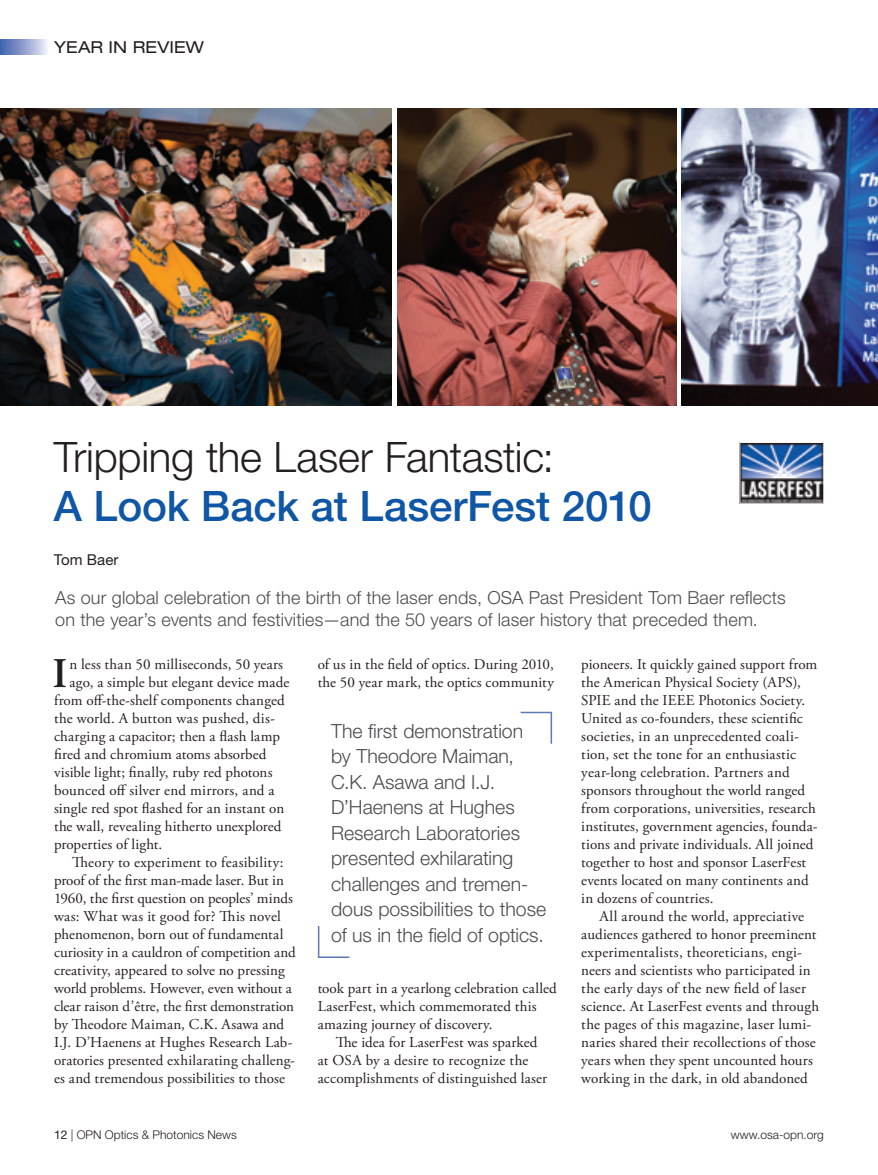
<style>
.page{position:relative;width:878px;height:1175px;background:#fff}
.page>*{position:absolute;margin:0;border:0;box-sizing:border-box;transform-origin:0 0}
.t1{font:600 42.15px "Adobe Garamond Pro";color:#231f20}
.t2{font:300 42px "Helvetica Neue LT Std";letter-spacing:-.005em;color:#231f20}
.t3{font:500 42px "Helvetica Neue LT Std";letter-spacing:-.005em;color:#1056a6}
.t4{font:300 19.5px/25.5px "Helvetica Neue LT Std";color:#4b4c4d}
.t5{font:300 18px/21.6px "Helvetica Neue LT Std";letter-spacing:.01em;color:#4b4c4d}
.t6{font:expanded 16.5px "Helvetica Neue LT Std";letter-spacing:.005em;color:#231f20}
.t7{font:15px/18px "Adobe Garamond Pro";letter-spacing:.005em;color:#231f20}
.t8{font:15px "Adobe Garamond Pro";letter-spacing:-.015em;color:#231f20}
.t9{font:15px "Helvetica Neue LT Std";letter-spacing:.005em;color:#231f20}
.t10{font:300 12px "Helvetica Neue LT Std";color:#231f20}
.s1{font-weight:400}
</style>
<div class="page">
<svg style="left:0;top:39px;width:47px;height:15px"></svg>
<img style="left:681px;top:108px;width:197px;height:297px">
<hr style="left:550px;top:712px;width:2px;height:31px;background:#5e78ba">
<hr style="left:520px;top:711px;width:32px;height:2px;background:#5e78ba">
<hr style="left:318px;top:926px;width:1px;height:31px;background:#5e78ba">
<hr style="left:318px;top:956px;width:31px;height:2px;background:#5e78ba">
<img style="left:0;top:108px;width:392px;height:297px">
<img style="left:397px;top:108px;width:279px;height:297px">
<img style="left:741px;top:444px;width:80px;height:57px">
<p class="t6" style="left:54px;top:37px;width:151px">YEAR IN REVIEW</p>
<h2 class="t2" style="left:54px;top:431px;width:502px">Tripping the Laser Fantastic:</h2>
<h2 class="t3" style="left:54px;top:481px;width:599px">A Look Back at LaserFest 2010</h2>
<p class="t9" style="left:54px;top:550px;width:66px">Tom Baer</p>
<p class="t5" style="left:55px;top:586px;width:732px">As our global celebration of the birth of the laser ends, OSA Past President Tom Baer reflects on the year’s events and festivities—and the 50 years of laser history that preceded them.</p>
<h1 class="t1" style="left:52px;top:649px;width:16px">I</h1>
<p class="t7" style="left:69px;top:655px;width:215px">n less than 50 milliseconds, 50 years</p>
<p class="t7" style="left:69px;top:673px;width:221px">ago, a simple but elegant device made</p>
<p class="t7" style="left:54px;top:691px;width:232px">from off-the-shelf components changed</p>
<p class="t7" style="left:54px;top:709px;width:222px">the world. A button was pushed, dis-</p>
<p class="t7" style="left:54px;top:727px;width:227px">charging a capacitor; then a flash lamp</p>
<p class="t7" style="left:54px;top:745px;width:214px">fired and chromium atoms absorbed</p>
<p class="t7" style="left:54px;top:763px;width:220px">visible light; finally, ruby red photons</p>
<p class="t7" style="left:54px;top:781px;width:222px">bounced off silver end mirrors, and a</p>
<p class="t7" style="left:54px;top:799px;width:232px">single red spot flashed for an instant on</p>
<p class="t7" style="left:54px;top:817px;width:229px">the wall, revealing hitherto unexplored</p>
<p class="t7" style="left:54px;top:835px;width:110px">properties of light.</p>
<p class="t7" style="left:72px;top:853px;width:213px">Theory to experiment to feasibility:</p>
<p class="t7" style="left:54px;top:871px;width:231px">proof of the first man-made laser. But in</p>
<p class="t7" style="left:54px;top:889px;width:240px">1960, the first question on peoples’ minds</p>
<p class="t7" style="left:54px;top:907px;width:228px">was: What was it good for? This novel</p>
<p class="t7" style="left:54px;top:925px;width:231px">phenomenon, born out of fundamental</p>
<p class="t7" style="left:54px;top:943px;width:243px">curiosity in a cauldron of competition and</p>
<p class="t7" style="left:54px;top:961px;width:232px">creativity, appeared to solve no pressing</p>
<p class="t8" style="left:54px;top:979px;width:239px">world problems. However, even without a</p>
<p class="t7" style="left:54px;top:997px;width:241px">clear raison d’être, the first demonstration</p>
<p class="t7" style="left:54px;top:1015px;width:232px">by Theodore Maiman, C.K. Asawa and</p>
<p class="t7" style="left:54px;top:1033px;width:240px">I.J. D’Haenens at Hughes Research Lab-</p>
<p class="t7" style="left:54px;top:1051px;width:242px">oratories presented exhilarating challeng-</p>
<p class="t7" style="left:54px;top:1069px;width:232px">es and tremendous possibilities to those</p>
<p class="t10" style="left:54px;top:1126px;width:184px"><span class="s1">12</span> | OPN Optics &amp; Photonics News</p>
<p class="t7" style="left:317px;top:655px;width:238px">of us in the field of optics. During 2010, the 50 year mark, the optics community</p>
<h3 class="t4" style="left:331px;top:717px;width:216px">The first demonstration by Theodore Maiman,<br>C.K. Asawa and I.J.<br>D’Haenens at Hughes<br>Research Laboratories presented exhilarating challenges and tremen&shy;dous possibilities to those of us in the field of optics.</h3>
<p class="t7" style="left:317px;top:979px;width:240px">took part in a yearlong celebration called<br>LaserFest, which commemorated this amazing journey of discovery.</p>
<p class="t7" style="left:317px;top:1033px;width:231px;text-indent:18px">The idea for LaserFest was sparked at OSA by a desire to recognize the accomplishments of distinguished laser</p>
<p class="t7" style="left:581px;top:655px;width:238px">pioneers. It quickly gained support from the American Physical Society (APS), SPIE and the IEEE Photonics Society.<br>United as co-founders, these scientific societies, in an unprecedented coali&shy;tion, set the tone for an enthusiastic year-long celebration. Partners and sponsors throughout the world ranged from corporations, universities, research institutes, government agencies, founda&shy;tions and private individuals. All joined together to host and sponsor LaserFest events located on many continents and in dozens of countries.</p>
<p class="t7" style="left:581px;top:907px;width:239px;text-indent:18px">All around the world, appreciative audiences gathered to honor preeminent experimentalists, theoreticians, engi&shy;neers and scientists who participated in the early days of the new field of laser science. At LaserFest events and through the pages of this magazine, laser lumi&shy;naries shared their recollections of those years when they spent uncounted hours working in the dark, in old abandoned</p>
<p class="t10" style="left:731px;top:1126px;width:94px">www.osa-opn.org</p>
</div>
